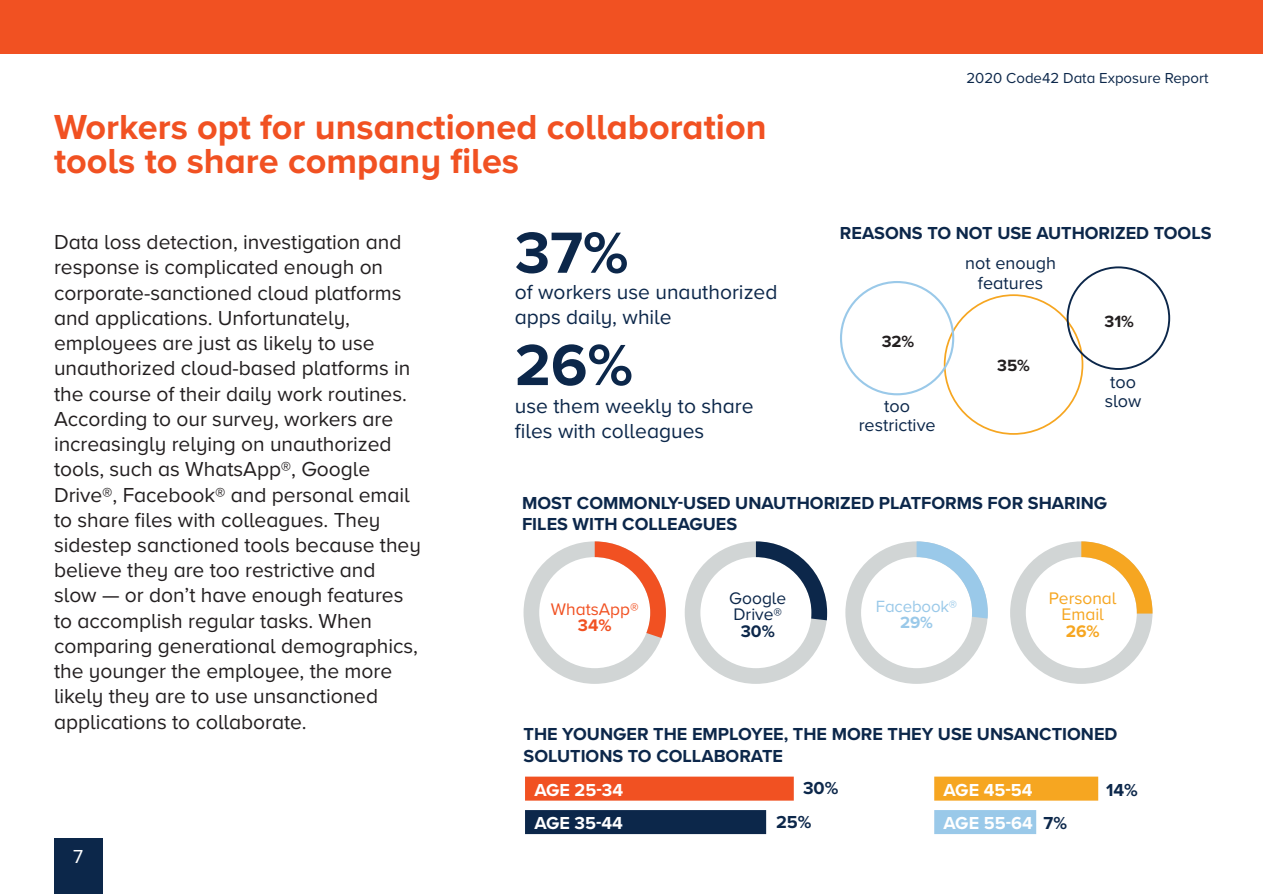
<style>
.page{position:relative;width:1263px;height:894px;background:#fff}
.page>*{position:absolute;margin:0;border:0;box-sizing:border-box;transform-origin:0 0}
.t1{font:700 60.15px/112.2px "Proxima Nova A";color:#0c274a}
.t2{font:700 36px/34.2px "Proxima Nova A";color:#f15122}
.t3{font:21px/25.2px "Proxima Nova A";color:#231f20}
.t4{font:21px/25.2px "Proxima Nova A";color:#0c274a}
.t5{font:19.5px "Proxima Nova A";color:#fff}
.t6{font:700 18px/21.6px "Proxima Nova A";color:#0c274a}
.t7{font:18px/19.2px "Proxima Nova A";color:#0c274a;text-align:center}
.t8{font:700 18px/33.5px "Proxima Nova A";color:#fff}
.t9{font:17.4px/16.4px "Proxima Nova A";color:#f6a621;text-align:center}
.t10{font:17.4px/16.4px "Proxima Nova A";color:#0c274a}
.t11{font:17.4px "Proxima Nova A";color:#f15122}
.t12{font:700 17.4px "Proxima Nova A";color:#f15122}
.t13{font:700 17.4px "Proxima Nova A";color:#0c274a}
.t14{font:700 17.4px "Proxima Nova A";color:#f6a621}
.t15{font:16.8px "Proxima Nova A";letter-spacing:-.01em;color:#9ac9e9}
.t16{font:700 16.8px "Proxima Nova A";color:#231f20}
.t17{font:700 16.8px "Proxima Nova A";color:#9ac9e9}
.t18{font:15px "Proxima Nova A";color:#0c274a}
</style>
<div class="page">
<svg style="left:523px;top:541px;width:143px;height:142px"></svg>
<svg style="left:845px;top:541px;width:142px;height:142px"></svg>
<svg style="left:684px;top:541px;width:143px;height:142px"></svg>
<svg style="left:1010px;top:541px;width:142px;height:142px"></svg>
<div style="left:525px;top:776px;width:269px;height:24px;background:#f15122"></div>
<div style="left:525px;top:809px;width:241px;height:24px;background:#0c274a"></div>
<div style="left:934px;top:776px;width:164px;height:24px;background:#f6a621"></div>
<div style="left:934px;top:809px;width:102px;height:24px;background:#9ac9e9"></div>
<div style="left:840px;top:281px;width:114px;height:114px;border:2px solid #9ac9e9;border-radius:50%"></div>
<div style="left:1066px;top:266px;width:104px;height:104px;border:2px solid #0c274a;border-radius:50%"></div>
<div style="left:54px;top:838px;width:48px;height:55px;background:#0c274a"></div>
<div style="left:0;top:0;width:1263px;height:54px;background:#f15122"></div>
<h2 class="t2" style="left:54px;top:109px;width:714px">Workers opt for unsanctioned collaboration tools to share company files</h2>
<p class="t18" style="left:966px;top:66px;width:243px">2020 Code42 Data Exposure Report</p>
<p class="t6" style="left:840px;top:222px;width:373px">REASONS TO NOT USE AUTHORIZED TOOLS</p>
<p class="t3" style="left:54px;top:229px;width:368px">Data loss detection, investigation and response is complicated enough on corporate-sanctioned cloud platforms and applications. Unfortunately, employees are just as likely to use unauthorized cloud-based platforms in the course of their daily work routines.<br>According to our survey, workers are increasingly relying on unauthorized tools, such as WhatsApp®, Google Drive®, Facebook® and personal email to share files with colleagues. They sidestep sanctioned tools because they believe they are too restrictive and slow — or don’t have enough features to accomplish regular tasks. When comparing generational demographics, the younger the employee, the more likely they are to use unsanctioned applications to collaborate.</p>
<h1 class="t1" style="left:515px;top:195px;width:120px">37%<br>26%</h1>
<p class="t7" style="left:965px;top:253px;width:92px">not enough features</p>
<p class="t4" style="left:515px;top:278px;width:264px">of workers use unauthorized apps daily, while</p>
<p class="t16" style="left:1104px;top:308px;width:31px">31%</p>
<p class="t16" style="left:881px;top:328px;width:34px">32%</p>
<p class="t16" style="left:997px;top:353px;width:34px">35%</p>
<p class="t7" style="left:1104px;top:371px;width:38px;text-align:left">too slow</p>
<p class="t4" style="left:515px;top:392px;width:240px">use them weekly to share files with colleagues</p>
<p class="t7" style="left:858px;top:395px;width:78px">too restrictive</p>
<p class="t6" style="left:522px;top:491px;width:586px">MOST COMMONLY-USED UNAUTHORIZED PLATFORMS FOR SHARING<br>FILES WITH COLLEAGUES</p>
<p class="t10" style="left:729px;top:589px;width:59px">Google<br>Drive®</p>
<p class="t13" style="left:740px;top:617px;width:36px">30%</p>
<p class="t9" style="left:1049px;top:589px;width:69px">Personal<br>Email</p>
<p class="t14" style="left:1065px;top:617px;width:36px">26%</p>
<p class="t15" style="left:876px;top:594px;width:83px">Facebook®</p>
<p class="t17" style="left:900px;top:609px;width:34px">29%</p>
<p class="t11" style="left:551px;top:595px;width:89px">WhatsApp®</p>
<p class="t12" style="left:578px;top:612px;width:35px">34%</p>
<p class="t6" style="left:523px;top:723px;width:595px">THE YOUNGER THE EMPLOYEE, THE MORE THEY USE UNSANCTIONED<br>SOLUTIONS TO COLLABORATE</p>
<p class="t5" style="left:73px;top:841px;width:12px">7</p>
<p class="t6" style="left:803px;top:776px;width:37px">30%</p>
<p class="t6" style="left:1106px;top:778px;width:33px">14%</p>
<p class="t6" style="left:776px;top:810px;width:37px">25%</p>
<p class="t6" style="left:1043px;top:811px;width:25px">7%</p>
<p class="t8" style="left:534px;top:772px;width:90px">AGE 25-34<br>AGE 35-44</p>
<p class="t8" style="left:943px;top:772px;width:91px">AGE 45-54<br>AGE 55-64</p>
</div>
